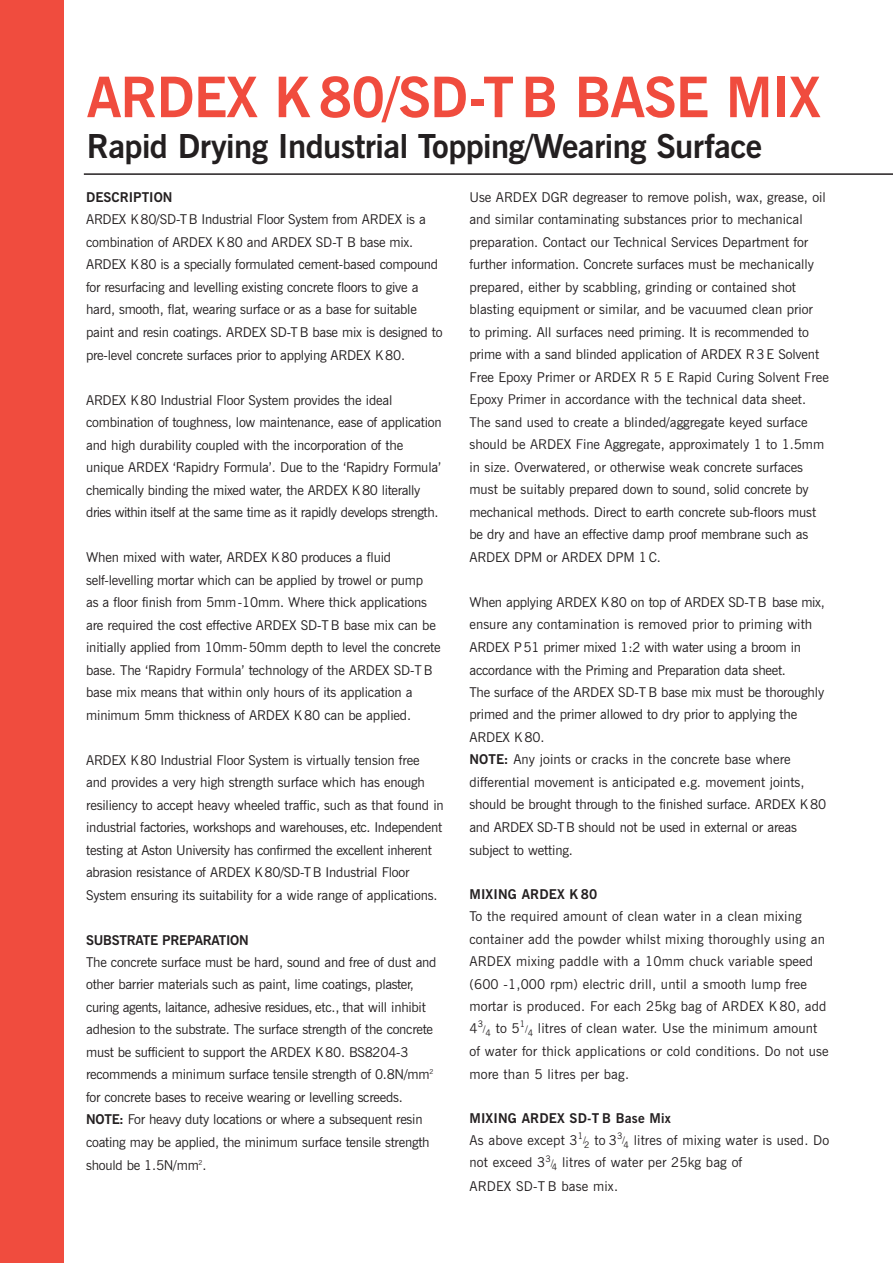
<style>
.page{position:relative;width:893px;height:1263px;background:#fff}
.page>*{position:absolute;margin:0;border:0;box-sizing:border-box;transform-origin:0 0}
.t1{font:700 55.65px "News Gothic BT";letter-spacing:-.02em;color:#f04c3e}
.t2{font:700 33px "News Gothic BT";letter-spacing:-.02em;color:#231f20}
.t3{font:13.5px/22.5px "News Gothic BT";letter-spacing:-.01em;color:#231f20}
.t4{font:13.5px/22.4px "News Gothic BT";letter-spacing:.01em;color:#231f20}
.t5{font:700 13.5px "News Gothic BT";color:#231f20}
.t6{font:700 13.5px "News Gothic BT";letter-spacing:-.02em;color:#231f20}
.t7{font:9px "News Gothic BT";color:#231f20}
.s1{font-family:"News Goth BT"}
.s2{font-weight:700}
</style>
<div class="page">
<div style="left:0;top:0;width:64px;height:1263px;background:#f04c3e"></div>
<hr style="left:84px;top:173px;width:809px;height:2px;background:#231f20">
<h1 class="t1" style="left:87px;top:77px;width:735px">ARDEX K80/SD-TB BASE MIX</h1>
<h2 class="t2" style="left:87px;top:134px;width:677px">Rapid Drying Industrial Topping/Wearing Surface</h2>
<p class="t5" style="left:86px;top:192px;width:88px">DESCRIPTION</p>
<p class="t3" style="left:86px;top:209px;width:358px">ARDEX K80/SD-TB Industrial Floor System from ARDEX is a combination of ARDEX K80 and ARDEX SD-T B base mix.<br>ARDEX K80 is a specially formulated cement-based compound for resurfacing and levelling existing concrete floors to give a hard, smooth, flat, wearing surface or as a base for suitable paint and resin coatings. ARDEX SD-T B base mix is designed to pre-level concrete surfaces prior to applying ARDEX K80.</p>
<p class="t3" style="left:86px;top:390px;width:357px">ARDEX K80 Industrial Floor System provides the ideal combination of toughness, low maintenance, ease of application and high durability coupled with the incorporation of the unique ARDEX ‘Rapidry Formula’. Due to the ‘Rapidry Formula’ chemically binding the mixed water, the ARDEX K 80 literally dries within itself at the same time as it rapidly develops strength.</p>
<p class="t3" style="left:86px;top:547px;width:356px">When mixed with water, ARDEX K80 produces a fluid self-levelling mortar which can be applied by trowel or pump<br>as a floor finish from 5mm-10mm. Where thick applications are required the cost effective ARDEX SD-T B base mix can be <span class="s1">initially</span> applied from 10mm-50mm depth to level the concrete base. The ‘Rapidry Formula’ technology of the ARDEX SD-T B base mix means that within only hours of its application a minimum 5mm thickness of ARDEX K80 can be applied.</p>
<p class="t3" style="left:86px;top:750px;width:359px">ARDEX K80 Industrial Floor System is virtually tension free and provides a very high strength surface which has enough resiliency to accept heavy wheeled traffic, such as that found in industrial factories, workshops and warehouses, etc. Independent testing at Aston University has confirmed the excellent inherent abrasion resistance of ARDEX K80/SD-TB Industrial Floor System ensuring its suitability for a wide range of applications.</p>
<p class="t6" style="left:86px;top:935px;width:164px">SUBSTRATE PREPARATION</p>
<p class="t3" style="left:86px;top:952px;width:352px">The concrete surface must be hard, sound and free of dust and other barrier materials such as paint, lime coatings, plaster, curing agents, laitance, adhesive residues, etc., that will inhibit adhesion to the substrate. The surface strength of the concrete must be sufficient to support the ARDEX K80. BS8204-3 recommends a minimum surface tensile strength of 0.8N/mm<sup>2 </sup>for concrete bases to receive wearing or levelling screeds.<br><span class="s2">NOTE:</span> For heavy duty locations or where a subsequent resin coating may be applied, the minimum surface tensile strength should be 1.5N/mm<sup>2</sup>.</p>
<p class="t3" style="left:469px;top:187px;width:361px">Use ARDEX DGR degreaser to remove polish, wax, grease, oil and similar contaminating substances prior to mechanical preparation. Contact our Technical Services Department for further information. Concrete surfaces must be mechanically prepared, either by scabbling, grinding or contained shot blasting equipment or similar, and be vacuumed clean prior<br>to priming. All surfaces need priming. It is recommended to prime with a sand blinded application of ARDEX R3E Solvent Free Epoxy Primer or ARDEX R 5 E Rapid Curing Solvent Free Epoxy Primer in accordance with the technical data sheet.<br>The sand used to create a blinded/aggregate keyed surface should be ARDEX Fine Aggregate, approximately 1 to 1.5mm in size. Overwatered, or otherwise weak concrete surfaces must be suitably prepared down to sound, solid concrete by mechanical methods. Direct to earth concrete sub-floors must be dry and have an effective damp proof membrane such as ARDEX DPM or ARDEX DPM 1C.</p>
<p class="t3" style="left:469px;top:592px;width:358px">When applying ARDEX K80 on top of ARDEX SD-TB base mix, ensure any contamination is removed prior to priming with ARDEX P51 primer mixed 1:2 with water using a broom in accordance with the Priming and Preparation data sheet.<br>The surface of the ARDEX SD-T B base mix must be thoroughly primed and the primer allowed to dry prior to applying the ARDEX K80.<br><span class="s2">NOTE:</span> Any joints or cracks in the concrete base where differential movement is anticipated e.g. movement joints, should be brought through to the finished surface. ARDEX K80 and ARDEX SD-TB should not be used in external or areas subject to wetting.</p>
<p class="t5" style="left:469px;top:889px;width:129px">MIXING ARDEX K 80</p>
<p class="t4" style="left:469px;top:907px;width:359px">To the required amount of clean water in a clean mixing container add the powder whilst mixing thoroughly using an ARDEX mixing paddle with a 10mm chuck variable speed (600 -1,000 rpm) electric drill, until a smooth lump free mortar is produced. For each 25kg bag of ARDEX K 80, add 4<sup>3</sup> <sub>4</sub> to 5<sup>1</sup> <sub>4</sub> litres of clean water. Use the minimum amount</p>
<p class="t7" style="left:483px;top:1025px;width:4px">/</p>
<p class="t7" style="left:525px;top:1025px;width:4px">/</p>
<p class="t4" style="left:469px;top:1041px;width:361px">of water for thick applications or cold conditions. Do not use more than 5 litres per bag.</p>
<p class="t4" style="left:469px;top:1109px;width:361px;line-height:21.6px"><span class="s2">MIXING ARDEX SD-T B Base Mix<br></span>As above except 3<sup>1</sup><sub>2</sub> to 3<sup>3</sup><sub>4</sub> litres of mixing water is used. Do</p>
<p class="t7" style="left:583px;top:1137px;width:4px">/</p>
<p class="t7" style="left:623px;top:1137px;width:4px">/</p>
<p class="t4" style="left:469px;top:1153px;width:274px">not exceed 3<sup>3</sup><sub>4</sub> litres of water per 25kg bag of</p>
<p class="t7" style="left:551px;top:1159px;width:4px">/</p>
<p class="t4" style="left:469px;top:1176px;width:150px">ARDEX SD-T B base mix.</p>
</div>
